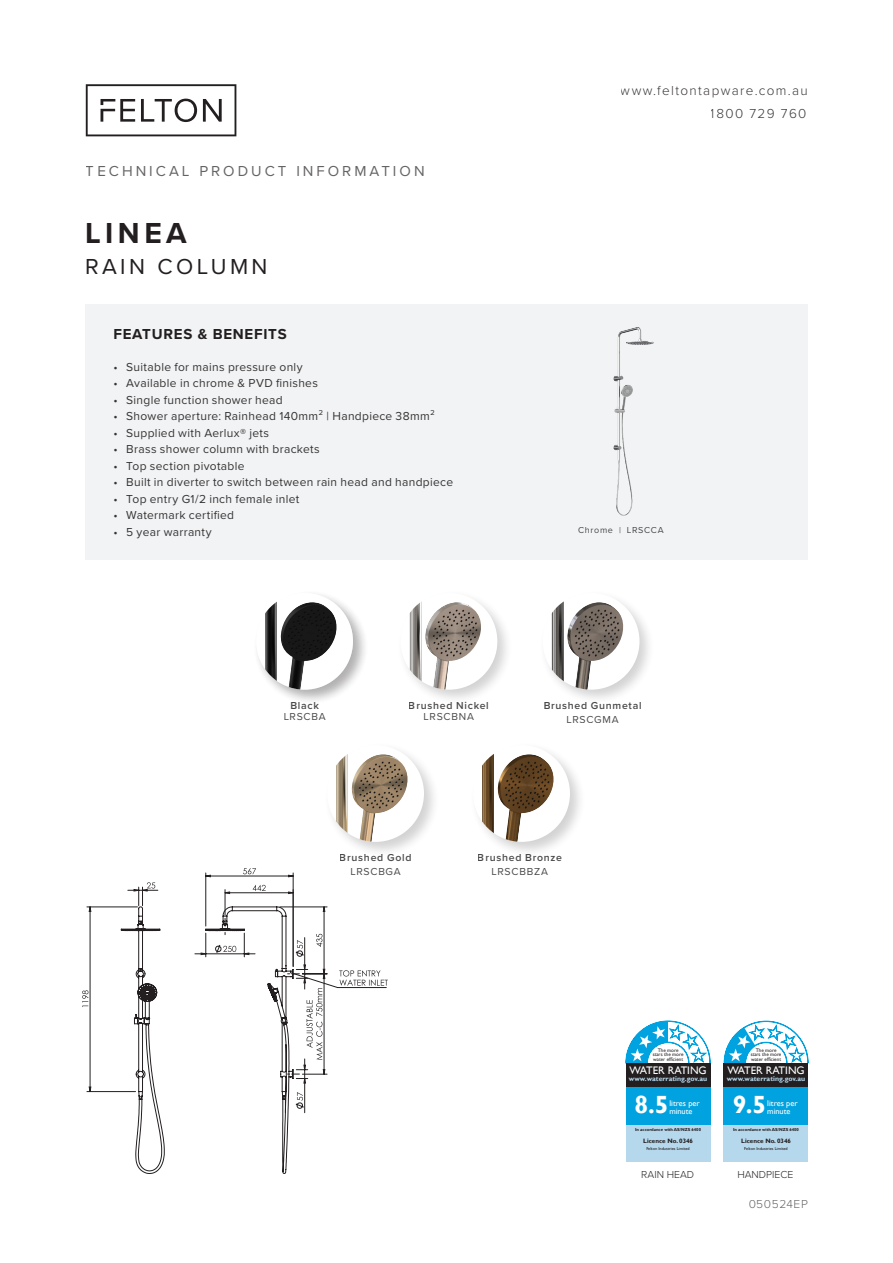
<style>
.page{position:relative;width:893px;height:1263px;background:#fff}
.page>*{position:absolute;margin:0;border:0;box-sizing:border-box;transform-origin:0 0}
.t1{font:700 30px "Proxima Nova";letter-spacing:.15em;color:#231f20}
.t2{font:700 24.9px "Gill Sans";color:#fff}
.t3{font:22.5px "Proxima Nova";letter-spacing:.15em;color:#231f20}
.t4{font:15px "Proxima Nova";letter-spacing:.2em;color:#231f20}
.t5{font:700 15px "Proxima Nova";letter-spacing:.05em;color:#231f20}
.t6{font:300 13.5px/23.1px "Proxima Nova";letter-spacing:.1em;color:#231f20;text-align:right}
.t7{font:12px "Proxima Nova";letter-spacing:.025em;color:#363536}
.t8{font:300 12px "Proxima Nova";letter-spacing:.055em;color:#3e3e3f}
.t9{font:10.95px "Gill Sans";color:#fff}
.t10{font:600 10.5px "Proxima Nova";letter-spacing:.07em;color:#363536}
.t11{font:10.5px "Proxima Nova";letter-spacing:.07em;color:#363536}
.t12{font:300 10.5px "Proxima Nova";color:#231f20}
.t13{font:9px "Proxima Nova";letter-spacing:.075em;color:#363536}
.t14{font:8.25px/7.9px "Gill Sans";color:#fff}
.t15{font:700 6.9px "Gill Sans";color:#b6d8ec}
.t16{font:700 6.3px "Gill Sans";color:#231f20}
.t17{font:5.1px/4.7px "Gill Sans";color:#231f20;text-align:center}
.t18{font:700 4.35px "Gill Sans";color:#231f20}
.t19{font:4.35px "Gill Sans";color:#231f20}
.s1{font-weight:700}
</style>
<div class="page">
<svg style="left:86px;top:84px;width:150px;height:52px"></svg>
<div style="left:397px;top:589px;width:116px;height:116px;background:#231f20;opacity:.2"></div>
<div style="left:401px;top:593px;width:96px;height:97px;background:#fff;border-radius:50%"></div>
<img style="left:409px;top:601px;width:86px;height:88px">
<div style="left:324px;top:741px;width:116px;height:117px;background:#231f20;opacity:.2"></div>
<div style="left:327px;top:745px;width:97px;height:97px;background:#fff;border-radius:50%"></div>
<img style="left:336px;top:753px;width:85px;height:89px">
<div style="left:470px;top:741px;width:116px;height:117px;background:#231f20;opacity:.2"></div>
<div style="left:473px;top:745px;width:97px;height:97px;background:#fff;border-radius:50%"></div>
<img style="left:482px;top:753px;width:85px;height:89px">
<div style="left:539px;top:589px;width:116px;height:116px;background:#231f20;opacity:.2"></div>
<div style="left:543px;top:593px;width:96px;height:97px;background:#fff;border-radius:50%"></div>
<img style="left:552px;top:601px;width:85px;height:88px">
<div style="left:253px;top:589px;width:116px;height:116px;background:#231f20;opacity:.2"></div>
<div style="left:256px;top:593px;width:97px;height:97px;background:#fff;border-radius:50%"></div>
<img style="left:265px;top:601px;width:85px;height:88px">
<div style="left:85px;top:304px;width:723px;height:256px;background:#f2f3f4"></div>
<svg style="left:82px;top:868px;width:306px;height:306px"></svg>
<img style="left:613px;top:327px;width:41px;height:189px">
<svg style="left:626px;top:1021px;width:84px;height:42px"></svg>
<div style="left:626px;top:1124px;width:84px;height:38px;background:#b6d8ec"></div>
<div style="left:626px;top:1087px;width:84px;height:37px;background:#00a2df"></div>
<div style="left:626px;top:1063px;width:84px;height:24px;background:#231f20"></div>
<svg style="left:724px;top:1021px;width:84px;height:42px"></svg>
<div style="left:724px;top:1124px;width:84px;height:38px;background:#b6d8ec"></div>
<div style="left:724px;top:1087px;width:84px;height:37px;background:#00a2df"></div>
<div style="left:724px;top:1063px;width:84px;height:24px;background:#231f20"></div>
<p class="t4" style="left:86px;top:160px;width:340px">TECHNICAL PRODUCT INFORMATION</p>
<p class="t1" style="left:85px;top:210px;width:103px">LINEA</p>
<p class="t3" style="left:85px;top:250px;width:184px">RAIN COLUMN</p>
<p class="t6" style="left:621px;top:78px;width:189px">www.feltontapware.com.au<br>1800 729 760</p>
<p class="t5" style="left:113px;top:323px;width:175px">FEATURES &amp; BENEFITS</p>
<p class="t7" style="left:113px;top:358px;width:191px">• Suitable for mains pressure only</p>
<p class="t7" style="left:113px;top:374px;width:206px">• Available in chrome &amp; PVD finishes</p>
<p class="t7" style="left:113px;top:391px;width:171px">• Single function shower head</p>
<p class="t7" style="left:113px;top:407px;width:323px">• Shower aperture: Rainhead 140mm² | Handpiece 38mm²</p>
<p class="t7" style="left:113px;top:424px;width:157px">• Supplied with Aerlux<span class="s1">®</span> jets</p>
<p class="t7" style="left:113px;top:440px;width:208px">• Brass shower column with brackets</p>
<p class="t7" style="left:113px;top:457px;width:133px">• Top section pivotable</p>
<p class="t7" style="left:113px;top:473px;width:341px">• Built in diverter to switch between rain head and handpiece</p>
<p class="t7" style="left:113px;top:490px;width:187px">• Top entry G1/2 inch female inlet</p>
<p class="t7" style="left:113px;top:506px;width:122px">• Watermark certified</p>
<p class="t7" style="left:113px;top:523px;width:100px">• 5 year warranty</p>
<p class="t13" style="left:578px;top:524px;width:87px">Chrome | LRSCCA</p>
<p class="t10" style="left:290px;top:697px;width:30px">Black</p>
<p class="t11" style="left:284px;top:709px;width:44px">LRSCBA</p>
<p class="t10" style="left:409px;top:697px;width:82px">Brushed Nickel</p>
<p class="t11" style="left:424px;top:709px;width:52px">LRSCBNA</p>
<p class="t10" style="left:543px;top:697px;width:100px">Brushed Gunmetal</p>
<p class="t11" style="left:566px;top:711px;width:54px">LRSCGMA</p>
<p class="t10" style="left:340px;top:850px;width:73px">Brushed Gold</p>
<p class="t11" style="left:350px;top:864px;width:52px">LRSCBGA</p>
<p class="t10" style="left:478px;top:850px;width:86px">Brushed Bronze</p>
<p class="t11" style="left:491px;top:864px;width:58px">LRSCBBZA</p>
<p class="t17" style="left:653px;top:1048px;width:32px">The more stars the more water efficient</p>
<p class="t2" style="left:634px;top:1090px;width:36px">8.5</p>
<p class="t14" style="left:669px;top:1099px;width:32px">litres per minute</p>
<p class="t18" style="left:635px;top:1127px;width:67px">In accordance with AS/NZS 6400</p>
<p class="t19" style="left:646px;top:1146px;width:45px">Felton Industries Limited</p>
<p class="t9" style="left:629px;top:1064px;width:79px">WATER RATING</p>
<p class="t15" style="left:629px;top:1075px;width:80px">www.waterrating.gov.au</p>
<p class="t16" style="left:643px;top:1137px;width:51px">Licence No. 0346</p>
<p class="t17" style="left:751px;top:1048px;width:32px">The more stars the more water efficient</p>
<p class="t2" style="left:733px;top:1090px;width:35px">9.5</p>
<p class="t14" style="left:767px;top:1099px;width:32px">litres per minute</p>
<p class="t18" style="left:733px;top:1127px;width:67px">In accordance with AS/NZS 6400</p>
<p class="t19" style="left:744px;top:1146px;width:45px">Felton Industries Limited</p>
<p class="t9" style="left:727px;top:1064px;width:79px">WATER RATING</p>
<p class="t15" style="left:727px;top:1075px;width:80px">www.waterrating.gov.au</p>
<p class="t16" style="left:741px;top:1137px;width:51px">Licence No. 0346</p>
<p class="t12" style="left:641px;top:1166px;width:54px">RAIN HEAD</p>
<p class="t12" style="left:737px;top:1166px;width:58px">HANDPIECE</p>
<p class="t8" style="left:748px;top:1195px;width:61px">050524EP</p>
</div>
